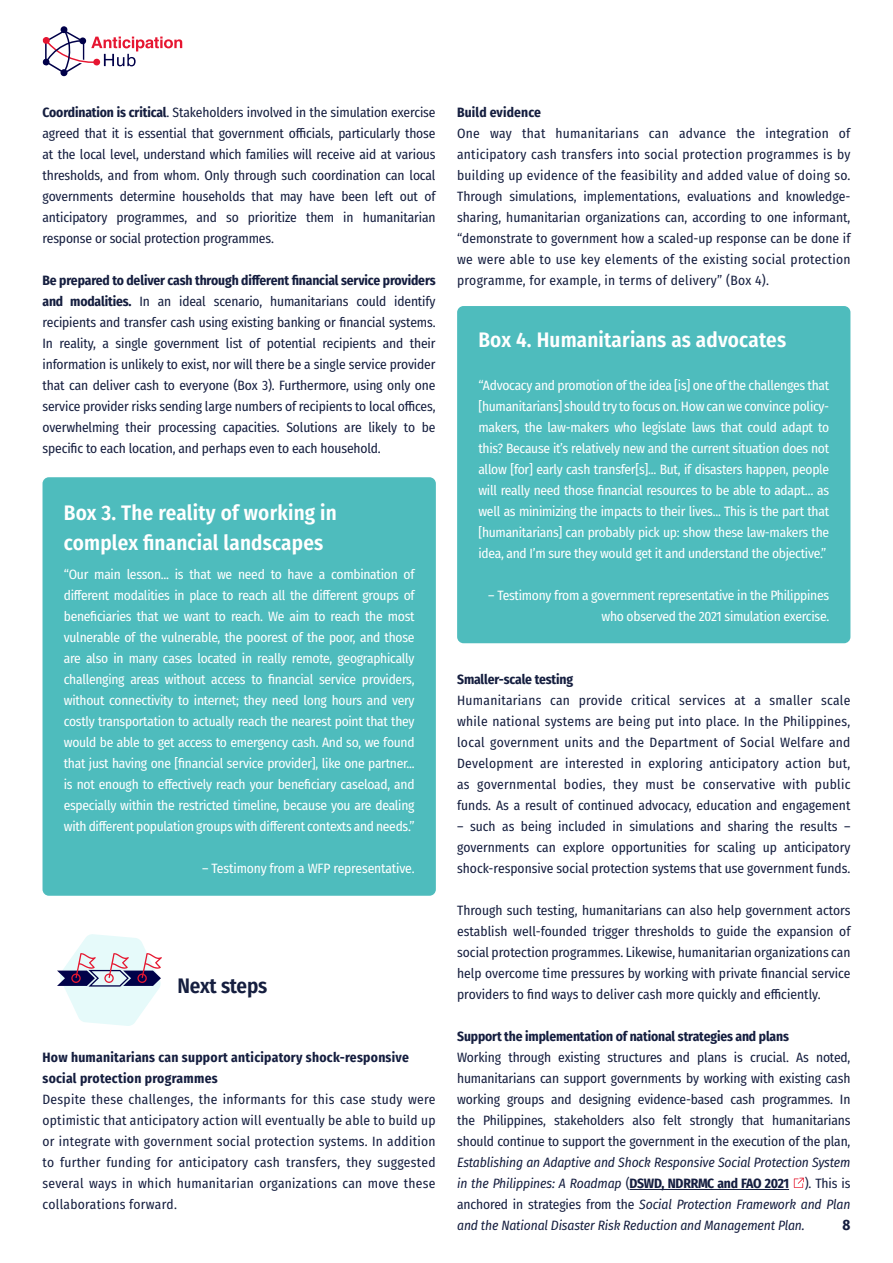
<style>
.page{position:relative;width:893px;height:1263px;background:#fff}
.page>*{position:absolute;margin:0;border:0;box-sizing:border-box;transform-origin:0 0}
.t1{font:600 21px/30px "Fira Sans Condensed";letter-spacing:.01em;color:#fff}
.t2{font:600 21px "Fira Sans Condensed";letter-spacing:-.01em;color:#151e3f}
.t3{font:700 15px "Fira Sans Condensed";color:#151e3f}
.t4{font:13.5px/21px "Fira Sans Condensed";color:#151e3f;text-align:justify}
.t5{font:13.5px/21px "Fira Sans Condensed";letter-spacing:-.02em;color:#fff;text-align:justify}
.t6{font:italic 13.5px/21px "Fira Sans Condensed";letter-spacing:-.01em;color:#151e3f;text-align:justify}
.t7{font:700 13.5px/21px "Fira Sans Condensed";letter-spacing:.01em;color:#151e3f}
.t8{font:700 13.5px "Fira Sans Condensed";letter-spacing:-.01em;color:#151e3f}
.s1{font-weight:700}
.s2{font-style:normal}
.s3{font-weight:700;font-style:normal}
</style>
<div class="page">
<hr style="left:629px;top:1189px;width:160px;height:1px;background:#151e3f">
<svg style="left:794px;top:1178px;width:10px;height:10px"></svg>
<div style="left:43px;top:477px;width:393px;height:419px;background:#4ebcbd;border-radius:6px"></div>
<div style="left:457px;top:306px;width:393px;height:337px;background:#4ebcbd;border-radius:6px"></div>
<svg style="left:57px;top:934px;width:105px;height:92px"></svg>
<svg style="left:42px;top:26px;width:140px;height:51px"></svg>
<p class="t4" style="left:43px;top:101px;width:395px"><span class="s1">Coordination is critical</span>. Stakeholders involved in the simulation exercise agreed that it is essential that government officials, particularly those at the local level, understand which families will receive aid at various thresholds, and from whom. Only through such coordination can local governments determine households that may have been left out of anticipatory programmes, and so prioritize them in humanitarian response or social protection programmes.</p>
<p class="t4" style="left:43px;top:269px;width:395px"><span class="s1">Be prepared to deliver cash through different financial service providers and modalities.</span> In an ideal scenario, humanitarians could identify recipients and transfer cash using existing banking or financial systems.<br>In reality, a single government list of potential recipients and their information is unlikely to exist, nor will there be a single service provider that can deliver cash to everyone (Box 3). Furthermore, using only one service provider risks sending large numbers of recipients to local offices, overwhelming their processing capacities. Solutions are likely to be specific to each location, and perhaps even to each household.</p>
<h1 class="t1" style="left:64px;top:496px;width:274px">Box 3. The reality of working in complex financial landscapes</h1>
<p class="t5" style="left:64px;top:563px;width:352px">“Our main lesson... is that we need to have a combination of different modalities in place to reach all the different groups of beneficiaries that we want to reach. We aim to reach the most vulnerable of the vulnerable, the poorest of the poor, and those are also in many cases located in really remote, geographically challenging areas without access to financial service providers, without connectivity to internet; they need long hours and very costly transportation to actually reach the nearest point that they would be able to get access to emergency cash. And so, we found that just having one [financial service provider], like one partner... is not enough to effectively reach your beneficiary caseload, and especially within the restricted timeline, because you are dealing with different population groups with different contexts and needs.”</p>
<p class="t5" style="left:202px;top:857px;width:214px">– Testimony from a WFP representative.</p>
<h1 class="t2" style="left:178px;top:969px;width:91px">Next steps</h1>
<p class="t7" style="left:43px;top:1046px;width:368px">How humanitarians can support anticipatory shock-responsive social protection programmes</p>
<p class="t4" style="left:43px;top:1088px;width:395px">Despite these challenges, the informants for this case study were optimistic that anticipatory action will eventually be able to build up or integrate with government social protection systems. In addition to further funding for anticipatory cash transfers, they suggested several ways in which humanitarian organizations can move these collaborations forward.</p>
<p class="t7" style="left:457px;top:101px;width:85px">Build evidence</p>
<p class="t4" style="left:457px;top:122px;width:395px">One way that humanitarians can advance the integration of anticipatory cash transfers into social protection programmes is by building up evidence of the feasibility and added value of doing so.<br>Through simulations, implementations, evaluations and knowledge&shy;sharing, humanitarian organizations can, according to one informant, “demonstrate to government how a scaled-up response can be done if we were able to use key elements of the existing social protection programme, for example, in terms of delivery” (Box 4).</p>
<h1 class="t1" style="left:478px;top:323px;width:309px">Box 4. Humanitarians as advocates</h1>
<p class="t5" style="left:478px;top:374px;width:352px">“Advocacy and promotion of the idea [is] one of the challenges that [humanitarians] should try to focus on. How can we convince policy&shy;makers, the law-makers who legislate laws that could adapt to this? Because it’s relatively new and the current situation does not allow [for] early cash transfer[s]... But, if disasters happen, people will really need those financial resources to be able to adapt… as well as minimizing the impacts to their lives... This is the part that [humanitarians] can probably pick up: show these law-makers the idea, and I’m sure they would get it and understand the objective.”</p>
<p class="t5" style="left:488px;top:584px;width:343px;text-align:right">– Testimony from a government representative in the Philippines who observed the 2021 simulation exercise.</p>
<p class="t8" style="left:457px;top:668px;width:118px">Smaller-scale testing</p>
<p class="t4" style="left:457px;top:689px;width:395px">Humanitarians can provide critical services at a smaller scale while national systems are being put into place. In the Philippines, local government units and the Department of Social Welfare and Development are interested in exploring anticipatory action but, as governmental bodies, they must be conservative with public funds. As a result of continued advocacy, education and engagement</p>
<p class="t4" style="left:457px;top:816px;width:395px">– such as being included in simulations and sharing the results – governments can explore opportunities for scaling up anticipatory shock-responsive social protection systems that use government funds.</p>
<p class="t4" style="left:457px;top:900px;width:395px">Through such testing, humanitarians can also help government actors establish well-founded trigger thresholds to guide the expansion of social protection programmes. Likewise, humanitarian organizations can help overcome time pressures by working with private financial service providers to find ways to deliver cash more quickly and efficiently.</p>
<p class="t8" style="left:457px;top:1025px;width:333px">Support the implementation of national strategies and plans</p>
<p class="t4" style="left:457px;top:1047px;width:395px">Working through existing structures and plans is crucial. As noted, humanitarians can support governments by working with existing cash working groups and designing evidence-based cash programmes. In the Philippines, stakeholders also felt strongly that humanitarians should continue to support the government in the execution of the plan,</p>
<p class="t6" style="left:457px;top:1152px;width:395px">Establishing an Adaptive and Shock Responsive Social Protection System in the Philippines: A Roadmap <span class="s2">(</span><span class="s3">DSWD, NDRRMC and FAO 2021</span> <span class="s2">). This is anchored in strategies from the</span> Social Protection Framework and Plan and the National Disaster Risk Reduction and Management Plan.</p>
<p class="t3" style="left:842px;top:1212px;width:9px">8</p>
</div>
